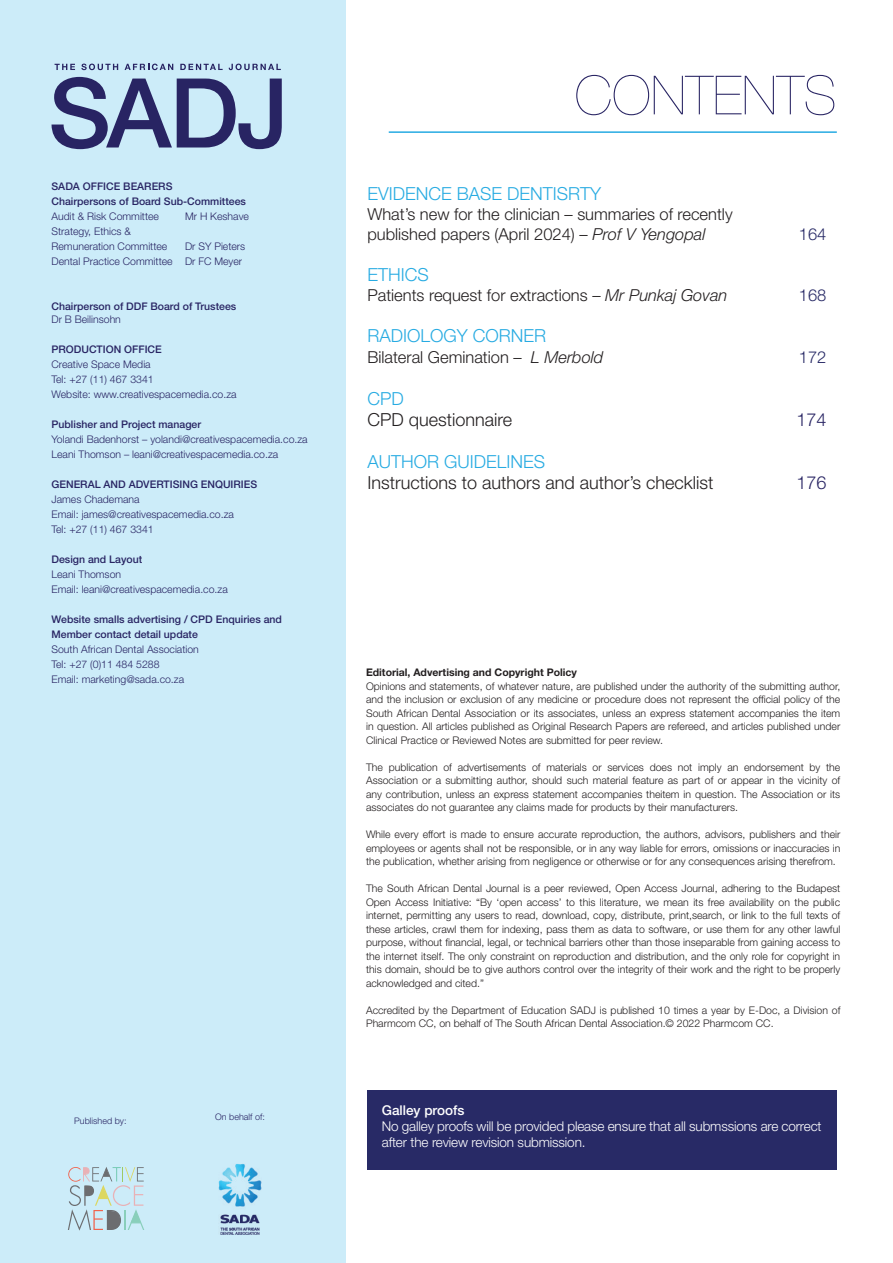
<style>
.page{position:relative;width:893px;height:1263px;background:#fff}
.page>*{position:absolute;margin:0;border:0;box-sizing:border-box;transform-origin:0 0}
.t1{font:200 54px "Helvetica Neue LT Std";color:#282463}
.t2{font:300 18px "Helvetica Neue LT Std";color:#27abe2}
.t3{font:300 18px "Helvetica Neue LT Std";color:#231f20}
.t4{font:300 18px "Helvetica Neue LT Std";color:#282463}
.t5{font:300 16.5px/19.8px "Helvetica Neue LT Std";color:#231f20}
.t6{font:300 16.5px "Helvetica Neue LT Std";color:#282a66}
.t7{font:300 13.5px/16.2px "Helvetica Neue LT Std";letter-spacing:-.01em;color:#fff}
.t8{font:500 13.5px "Helvetica Neue LT Std";color:#fff}
.t9{font:300 10.5px/13.5px "Helvetica Neue LT Std";color:#231f20;text-align:justify}
.t10{font:300 10.5px/15px "Helvetica Neue LT Std";color:#282463}
.t11{font:500 10.5px/15px "Helvetica Neue LT Std";color:#282463}
.t12{font:700 10.5px "Helvetica Neue LT Std";color:#231f20}
.t13{font:300 9px "Helvetica Neue LT Std";color:#282463}
.s1{font-style:italic}
</style>
<div class="page">
<div style="left:0;top:0;width:345px;height:1263px;background:#ccecf9"></div>
<hr style="left:389px;top:131px;width:448px;height:2px;background:#27abe2">
<svg style="left:52px;top:77px;width:230px;height:72px"></svg>
<svg style="left:55px;top:64px;width:20px;height:6px"></svg>
<svg style="left:81px;top:64px;width:37px;height:6px"></svg>
<svg style="left:125px;top:64px;width:48px;height:6px"></svg>
<svg style="left:180px;top:64px;width:43px;height:6px"></svg>
<svg style="left:229px;top:64px;width:52px;height:6px"></svg>
<svg style="left:68px;top:1167px;width:76px;height:64px"></svg>
<img style="left:219px;top:1164px;width:42px;height:71px">
<div style="left:367px;top:1090px;width:470px;height:80px;background:#282a66"></div>
<p class="t11" style="left:52px;top:179px;width:196px">SADA OFFICE BEARERS<br>Chairpersons of Board Sub-Committees</p>
<p class="t10" style="left:52px;top:209px;width:109px">Audit &amp; Risk Committee</p>
<p class="t10" style="left:185px;top:209px;width:65px">Mr H Keshave</p>
<p class="t10" style="left:52px;top:224px;width:117px">Strategy, Ethics &amp;<br>Remuneration Committee</p>
<p class="t10" style="left:52px;top:239px;width:195px;text-align:right">Dr SY Pieters<br>Dental Practice Committee Dr FC Meyer</p>
<p class="t11" style="left:52px;top:299px;width:186px">Chairperson of DDF Board of Trustees</p>
<p class="t10" style="left:52px;top:312px;width:71px">Dr B Beilinsohn</p>
<p class="t11" style="left:52px;top:342px;width:112px">PRODUCTION OFFICE</p>
<p class="t10" style="left:52px;top:357px;width:187px">Creative Space Media<br>Tel: +27 (11) 467 3341<br>Website: www.creativespacemedia.co.za</p>
<p class="t11" style="left:52px;top:417px;width:151px">Publisher and Project manager</p>
<p class="t10" style="left:52px;top:432px;width:258px">Yolandi Badenhorst – yolandi@creativespacemedia.co.za<br>Leani Thomson – leani@creativespacemedia.co.za</p>
<p class="t11" style="left:52px;top:477px;width:207px">GENERAL AND ADVERTISING ENQUIRIES</p>
<p class="t10" style="left:52px;top:492px;width:184px">James Chademana<br>Email: james@creativespacemedia.co.za<br>Tel: +27 (11) 467 3341</p>
<p class="t11" style="left:52px;top:552px;width:92px">Design and Layout</p>
<p class="t10" style="left:52px;top:567px;width:178px">Leani Thomson<br>Email: leani@creativespacemedia.co.za</p>
<p class="t11" style="left:52px;top:612px;width:232px">Website smalls advertising / CPD Enquiries and<br>Member contact detail update</p>
<p class="t10" style="left:52px;top:642px;width:149px">South African Dental Association<br>Tel: +27 (0)11 484 5288<br>Email: marketing@sada.co.za</p>
<p class="t13" style="left:74px;top:1115px;width:54px">Published by:</p>
<p class="t13" style="left:215px;top:1111px;width:51px">On behalf of:</p>
<h1 class="t1" style="left:575px;top:64px;width:263px">CONTENTS</h1>
<h2 class="t2" style="left:367px;top:183px;width:235px">EVIDENCE BASE DENTISRTY</h2>
<h3 class="t5" style="left:367px;top:204px;width:367px">What’s new for the clinician – summaries of recently published papers (April 2024) – <span class="s1">Prof V Yengopal</span></h3>
<h3 class="t6" style="left:799px;top:224px;width:29px">164</h3>
<h2 class="t2" style="left:367px;top:264px;width:63px">ETHICS</h2>
<h3 class="t5" style="left:367px;top:285px;width:362px">Patients request for extractions – <span class="s1">Mr Punkaj Govan</span></h3>
<h3 class="t6" style="left:799px;top:285px;width:29px">168</h3>
<h2 class="t2" style="left:367px;top:325px;width:180px">RADIOLOGY CORNER</h2>
<h3 class="t5" style="left:367px;top:347px;width:237px">Bilateral Gemination – <span class="s1">L Merbold</span></h3>
<h3 class="t6" style="left:799px;top:347px;width:29px">172</h3>
<h2 class="t2" style="left:367px;top:388px;width:38px">CPD</h2>
<h2 class="t3" style="left:367px;top:409px;width:146px">CPD questionnaire</h2>
<h2 class="t4" style="left:796px;top:409px;width:32px">174</h2>
<h2 class="t2" style="left:367px;top:451px;width:179px">AUTHOR GUIDELINES</h2>
<h2 class="t3" style="left:367px;top:472px;width:348px">Instructions to authors and author’s checklist</h2>
<h2 class="t4" style="left:796px;top:472px;width:32px">176</h2>
<p class="t12" style="left:366px;top:666px;width:212px">Editorial, Advertising and Copyright Policy</p>
<p class="t9" style="left:366px;top:679px;width:476px">Opinions and statements, of whatever nature, are published under the authority of the submitting author, and the inclusion or exclusion of any medicine or procedure does not represent the official policy of the South African Dental Association or its associates, unless an express statement accompanies the item in question. All articles published as Original Research Papers are refereed, and articles published under Clinical Practice or Reviewed Notes are submitted for peer review.</p>
<p class="t9" style="left:366px;top:760px;width:476px">The publication of advertisements of materials or services does not imply an endorsement by the Association or a submitting author, should such material feature as part of or appear in the vicinity of any contribution, unless an express statement accompanies theitem in question. The Association or its associates do not guarantee any claims made for products by their manufacturers.</p>
<p class="t9" style="left:366px;top:827px;width:476px">While every effort is made to ensure accurate reproduction, the authors, advisors, publishers and their employees or agents shall not be responsible, or in any way liable for errors, omissions or inaccuracies in the publication, whether arising from negligence or otherwise or for any consequences arising therefrom.</p>
<p class="t9" style="left:366px;top:881px;width:476px">The South African Dental Journal is a peer reviewed, Open Access Journal, adhering to the Budapest Open Access Initiative: “By ‘open access’ to this literature, we mean its free availability on the public internet, permitting any users to read, download, copy, distribute, print,search, or link to the full texts of these articles, crawl them for indexing, pass them as data to software, or use them for any other lawful purpose, without financial, legal, or technical barriers other than those inseparable from gaining access to the internet itself. The only constraint on reproduction and distribution, and the only role for copyright in this domain, should be to give authors control over the integrity of their work and the right to be properly acknowledged and cited.”</p>
<p class="t9" style="left:366px;top:1003px;width:476px">Accredited by the Department of Education SADJ is published 10 times a year by E-Doc, a Division of<br>Pharmcom CC, on behalf of The South African Dental Association.© 2022 Pharmcom CC.</p>
<p class="t8" style="left:382px;top:1102px;width:84px">Galley proofs</p>
<p class="t7" style="left:382px;top:1118px;width:441px">No galley proofs will be provided please ensure that all submssions are correct after the review revision submission.</p>
</div>
